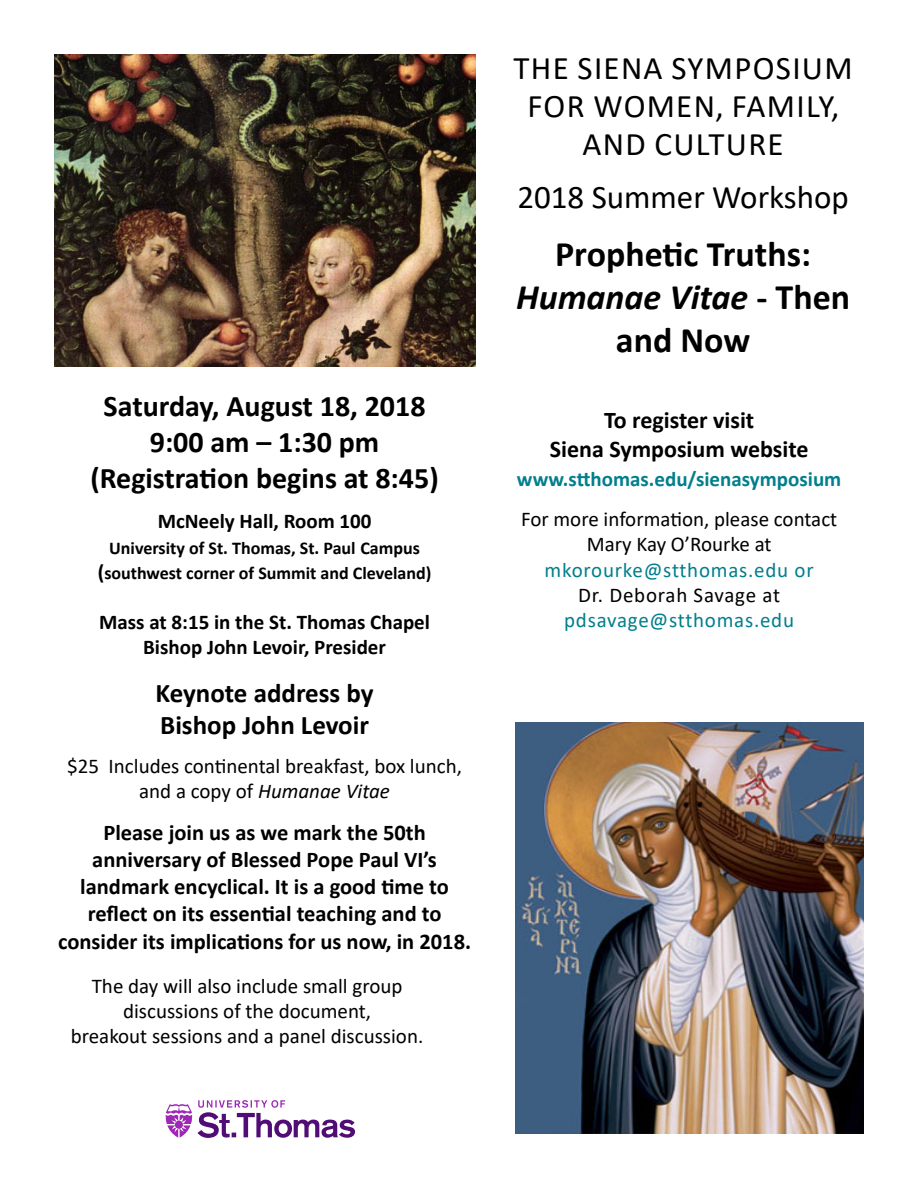
<style>
.page{position:relative;width:918px;height:1188px;background:#fff}
.page>*{position:absolute;margin:0;border:0;box-sizing:border-box;transform-origin:0 0}
.t1{font:700 36px/43.2px "Calibri";color:#000;text-align:center}
.t2{font:33px/38px "Calibri";letter-spacing:.04em;color:#000;text-align:center}
.t3{font:33px "Calibri";color:#000}
.t4{font:700 30px/36px "Calibri";color:#000;text-align:center}
.t5{font:700 27px/32.4px "Calibri";color:#000}
.t6{font:700 24px/28.8px "Calibri";color:#000;text-align:center}
.t7{font:700 22.5px/27.5px "Calibri";color:#000;text-align:center}
.t8{font:21px/25.2px "Calibri";color:#000;text-align:center}
.t9{font:700 21px/25.2px "Calibri";color:#000;text-align:center}
.t10{font:21px "Calibri";letter-spacing:.035em;color:#007f8c}
.t11{font:700 21px "Calibri";color:#007f8c}
.t12{font:21px "Calibri";letter-spacing:.035em;color:#000}
.t13{font:700 18px/25.2px "Calibri";color:#000;text-align:center}
.s1{font-size:21px}
.s2{font-style:italic}
</style>
<div class="page">
<svg style="left:166px;top:1104px;width:26px;height:34px"></svg>
<svg style="left:198px;top:1100px;width:157px;height:38px"></svg>
<img style="left:54px;top:54px;width:421px;height:313px">
<img style="left:515px;top:722px;width:349px;height:412px">
<h3 class="t4" style="left:90px;top:388px;width:350px">Saturday, August 18, 2018<br>9:00 am – 1:30 pm (Registration begins at 8:45)</h3>
<p class="t9" style="left:158px;top:509px;width:215px">McNeely Hall, Room 100</p>
<p class="t13" style="left:98px;top:535px;width:335px">University of St. Thomas, St. Paul Campus <span class="s1">(</span>southwest corner of Summit and Cleveland)</p>
<p class="t9" style="left:99px;top:609px;width:332px">Mass at 8:15 in the St. Thomas Chapel<br>Bishop John Levoir, Presider</p>
<p class="t5" style="left:156px;top:676px;width:220px">Keynote address by<br>Bishop John Levoir</p>
<p class="t8" style="left:67px;top:754px;width:396px;line-height:24.2px">$25 Includes continental breakfast, box lunch, and a copy of <span class="s2">Humanae Vitae</span></p>
<p class="t7" style="left:58px;top:818px;width:414px">Please join us as we mark the 50th anniversary of Blessed Pope Paul VI’s landmark encyclical. It is a good time to reflect on its essential teaching and to consider its implications for us now, in 2018.</p>
<p class="t8" style="left:71px;top:972px;width:354px">The day will also include small group discussions of the document,<br>breakout sessions and a panel discussion.</p>
<h2 class="t2" style="left:514px;top:48px;width:341px">THE SIENA SYMPOSIUM<br>FOR WOMEN, FAMILY,<br>AND CULTURE</h2>
<h2 class="t3" style="left:517px;top:174px;width:333px">2018 Summer Workshop</h2>
<h1 class="t1" style="left:516px;top:232px;width:336px">Prophetic Truths:<br><span class="s2">Humanae Vitae</span> - Then and Now</h1>
<p class="t6" style="left:550px;top:406px;width:260px">To register visit<br>Siena Symposium website</p>
<p class="t11" style="left:517px;top:464px;width:326px">www.stthomas.edu/sienasymposium</p>
<p class="t8" style="left:521px;top:506px;width:318px">For more information, please contact<br>Mary Kay O’Rourke at</p>
<p class="t10" style="left:545px;top:555px;width:271px">mkorourke@stthomas.edu or</p>
<p class="t12" style="left:578px;top:580px;width:203px">Dr. Deborah Savage at</p>
<p class="t10" style="left:564px;top:605px;width:231px">pdsavage@stthomas.edu</p>
</div>
